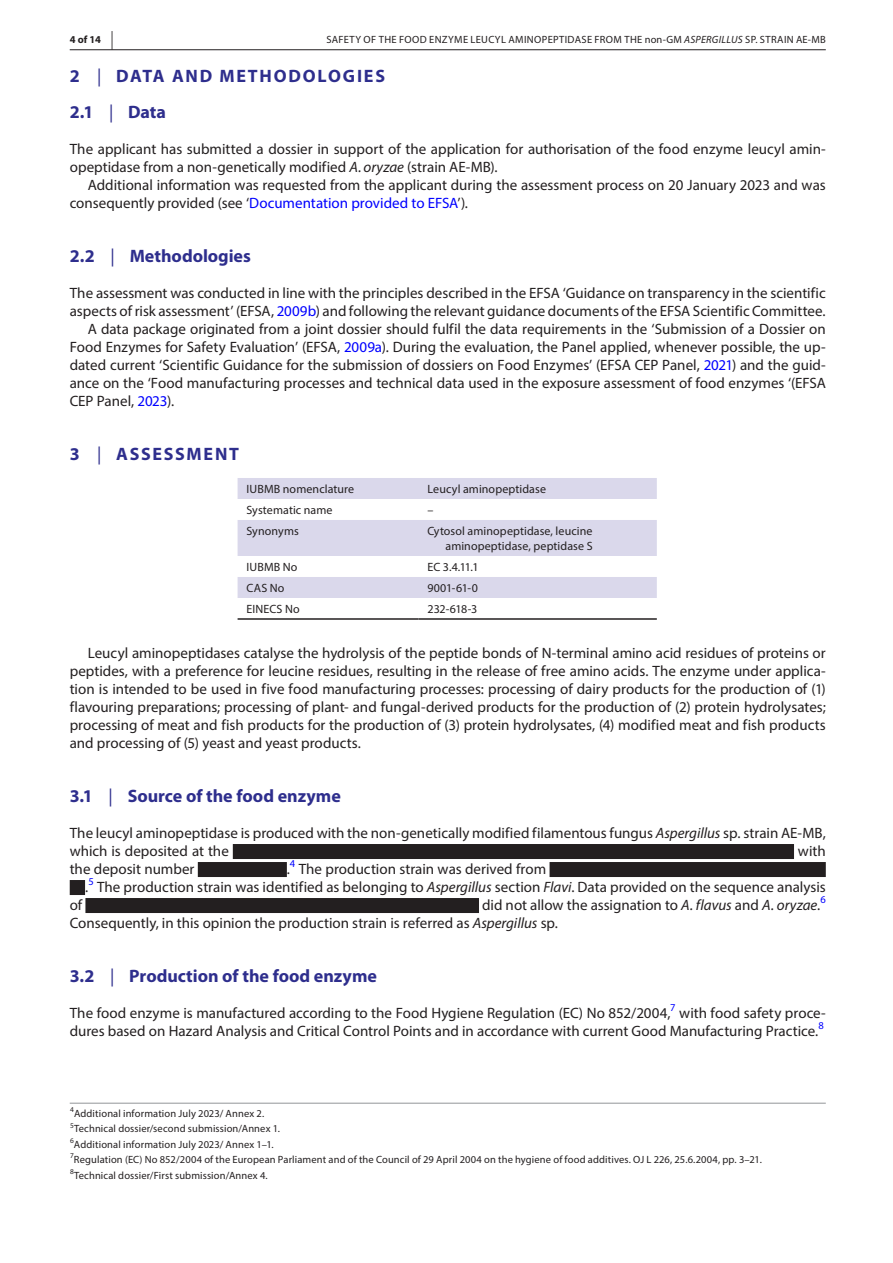
<style>
.page{position:relative;width:893px;height:1263px;background:#fff}
.page>*{position:absolute;margin:0;border:0;box-sizing:border-box;transform-origin:0 0}
.t1{font:700 18px "Myriad Pro";color:#2e2e8d}
.t2{font:700 18px/36px "Myriad Pro";letter-spacing:.1em;color:#2e2e8d}
.t3{font:700 18px "Myriad Pro";letter-spacing:.095em;color:#2e2e8d}
.t4{font:15px/18px "Myriad Pro";color:#231f20}
.t5{font:12px/15px "Myriad Pro";letter-spacing:.01em;color:#231f20;text-align:right}
.t6{font:10.5px/15.3px "Myriad Pro";letter-spacing:.015em;color:#231f20}
.t7{font:10.5px "Myriad Pro";letter-spacing:.035em;color:#231f20}
.t8{font:700 10.5px "Myriad Pro";color:#231f20}
.t9{font:10.5px "Myriad Pro";color:#00f}
.t10{font:7.35px "Myriad Pro";color:#231f20}
.s1{font-size:18.6px}
.s2{font-style:italic}
.s3{font-weight:400}
.s4{color:#00f}
</style>
<div class="page">
<hr style="left:70px;top:49px;width:756px;height:1px;background:#231f20">
<div style="left:233px;top:844px;width:561px;height:15px;background:#231f20"></div>
<div style="left:198px;top:862px;width:89px;height:15px;background:#231f20"></div>
<div style="left:550px;top:862px;width:276px;height:15px;background:#231f20"></div>
<div style="left:70px;top:880px;width:15px;height:15px;background:#231f20"></div>
<div style="left:85px;top:898px;width:394px;height:15px;background:#231f20"></div>
<hr style="left:70px;top:1103px;width:756px;height:1px;background:#939598">
<svg style="left:238px;top:478px;width:419px;height:120px;fill:#dad8eb"></svg>
<hr style="left:238px;top:618px;width:180px;height:2px;background:#231f20">
<hr style="left:418px;top:618px;width:239px;height:2px;background:#231f20">
<p class="t8" style="left:70px;top:32px;width:45px">4 of 14 <span class="s1">|</span></p>
<p class="t7" style="left:326px;top:33px;width:501px">SAFETY OF THE FOOD ENZYME LEUCYL AMINOPEPTIDASE FROM THE non-GM <span class="s2">ASPERGILLUS</span> SP. STRAIN AE-MB</p>
<p class="t2" style="left:70px;top:57px;width:317px">2 <span class="s3">|</span> DATA AND METHODOLOGIES<br>2.1 <span class="s3">|</span> Data</p>
<p class="t4" style="left:70px;top:140px;width:758px">The applicant has submitted a dossier in support of the application for authorisation of the food enzyme leucyl amin&shy;opeptidase from a non-genetically modified <span class="s2">A.oryzae</span> (strain AE-MB).</p>
<p class="t4" style="left:70px;top:176px;width:758px;text-indent:18px">Additional information was requested from the applicant during the assessment process on 20 January 2023 and was consequently provided (see ‘<span class="s4">Documentation provided to EFSA</span>’).</p>
<p class="t1" style="left:70px;top:244px;width:183px">2.2 <span class="s3">|</span> Methodologies</p>
<p class="t4" style="left:70px;top:284px;width:758px">The assessment was conducted in line with the principles described in the EFSA ‘Guidance on transparency in the scientific</p>
<p class="t4" style="left:70px;top:302px;width:757px">aspects of risk assessment’ (EFSA, <span class="s4">2009b</span>) and following the relevant guidance documents of the EFSA Scientific Committee.</p>
<p class="t4" style="left:88px;top:320px;width:740px">A data package originated from a joint dossier should fulfil the data requirements in the ‘Submission of a Dossier on</p>
<p class="t4" style="left:70px;top:338px;width:757px">Food Enzymes for Safety Evaluation’ (EFSA, <span class="s4">2009a</span>). During the evaluation, the Panel applied, whenever possible, the up-</p>
<p class="t4" style="left:70px;top:356px;width:757px">dated current ‘Scientific Guidance for the submission of dossiers on Food Enzymes’ (EFSA CEP Panel, <span class="s4">2021</span>) and the guid-</p>
<p class="t4" style="left:70px;top:374px;width:758px">ance on the ‘Food manufacturing processes and technical data used in the exposure assessment of food enzymes ‘(EFSA</p>
<p class="t4" style="left:70px;top:392px;width:106px">CEP Panel, <span class="s4">2023</span>).</p>
<p class="t3" style="left:70px;top:442px;width:171px">3 <span class="s3">|</span> ASSESSMENT</p>
<p class="t5" style="left:247px;top:481px;width:109px">IUBMB nomenclature</p>
<p class="t5" style="left:427px;top:481px;width:120px">Leucyl aminopeptidase</p>
<p class="t5" style="left:247px;top:502px;width:88px">Systematic name</p>
<p class="t5" style="left:427px;top:502px;width:7px">–</p>
<p class="t5" style="left:247px;top:523px;width:54px">Synonyms</p>
<p class="t5" style="left:427px;top:523px;width:167px">Cytosol aminopeptidase, leucine aminopeptidase, peptidase S</p>
<p class="t5" style="left:247px;top:559px;width:52px">IUBMB No</p>
<p class="t5" style="left:427px;top:559px;width:53px">EC 3.4.11.1</p>
<p class="t5" style="left:247px;top:580px;width:39px">CAS No</p>
<p class="t5" style="left:427px;top:580px;width:52px">9001-61-0</p>
<p class="t5" style="left:247px;top:601px;width:55px">EINECS No</p>
<p class="t5" style="left:427px;top:601px;width:51px">232-618-3</p>
<p class="t4" style="left:70px;top:644px;width:758px;text-align:justify;text-indent:18px">Leucyl aminopeptidases catalyse the hydrolysis of the peptide bonds of N-terminal amino acid residues of proteins or peptides, with a preference for leucine residues, resulting in the release of free amino acids. The enzyme under applica&shy;tion is intended to be used in five food manufacturing processes: processing of dairy products for the production of (1) flavouring preparations; processing of plant- and fungal-derived products for the production of (2) protein hydrolysates; processing of meat and fish products for the production of (3) protein hydrolysates, (4) modified meat and fish products and processing of (5) yeast and yeast products.</p>
<p class="t1" style="left:70px;top:784px;width:273px">3.1 <span class="s3">|</span> Source of the food enzyme</p>
<p class="t4" style="left:70px;top:824px;width:758px">The leucyl aminopeptidase is produced with the non-genetically modified filamentous fungus <span class="s2">Aspergillus</span> sp. strain AE-MB, which is deposited at the</p>
<p class="t4" style="left:798px;top:842px;width:29px">with</p>
<p class="t9" style="left:290px;top:857px;width:7px">4</p>
<p class="t4" style="left:299px;top:860px;width:249px">The production strain was derived from</p>
<p class="t4" style="left:70px;top:860px;width:126px">the deposit number</p>
<p class="t4" style="left:287px;top:860px;width:5px">.</p>
<p class="t9" style="left:89px;top:875px;width:7px">5</p>
<p class="t4" style="left:97px;top:878px;width:730px">The production strain was identified as belonging to <span class="s2">Aspergillus</span> section <span class="s2">Flavi</span>. Data provided on the sequence analysis</p>
<p class="t4" style="left:85px;top:878px;width:5px">.</p>
<p class="t4" style="left:70px;top:896px;width:14px">of</p>
<p class="t4" style="left:482px;top:896px;width:340px">did not allow the assignation to <span class="s2">A. flavus</span> and <span class="s2">A. oryzae</span>.</p>
<p class="t9" style="left:820px;top:893px;width:7px">6</p>
<p class="t4" style="left:70px;top:914px;width:490px">Consequently, in this opinion the production strain is referred as <span class="s2">Aspergillus</span> sp.</p>
<p class="t1" style="left:70px;top:964px;width:309px">3.2 <span class="s3">|</span> Production of the food enzyme</p>
<p class="t4" style="left:70px;top:1004px;width:602px">The food enzyme is manufactured according to the Food Hygiene Regulation (EC) No 852/2004,</p>
<p class="t9" style="left:670px;top:1001px;width:7px">7</p>
<p class="t4" style="left:70px;top:1004px;width:757px;text-indent:609px">with food safety proce&shy;dures based on Hazard Analysis and Critical Control Points and in accordance with current Good Manufacturing Practice.</p>
<p class="t9" style="left:819px;top:1019px;width:7px">8</p>
<p class="t6" style="left:70px;top:1106px;width:693px"><sup>4</sup>Additional information July 2023/ Annex 2.<br><sup>5</sup>Technical dossier/second submission/Annex 1.<br><sup>6</sup>Additional information July 2023/ Annex 1–1.<br><sup>7</sup>Regulation (EC) No 852/2004 of the European Parliament and of the Council of 29 April 2004 on the hygiene of food additives. OJ L 226, 25.6.2004, pp. 3–21.</p>
<p class="t10" style="left:70px;top:1167px;width:5px">8</p>
<p class="t6" style="left:74px;top:1167px;width:195px">Technical dossier/First submission/Annex 4.</p>
</div>
